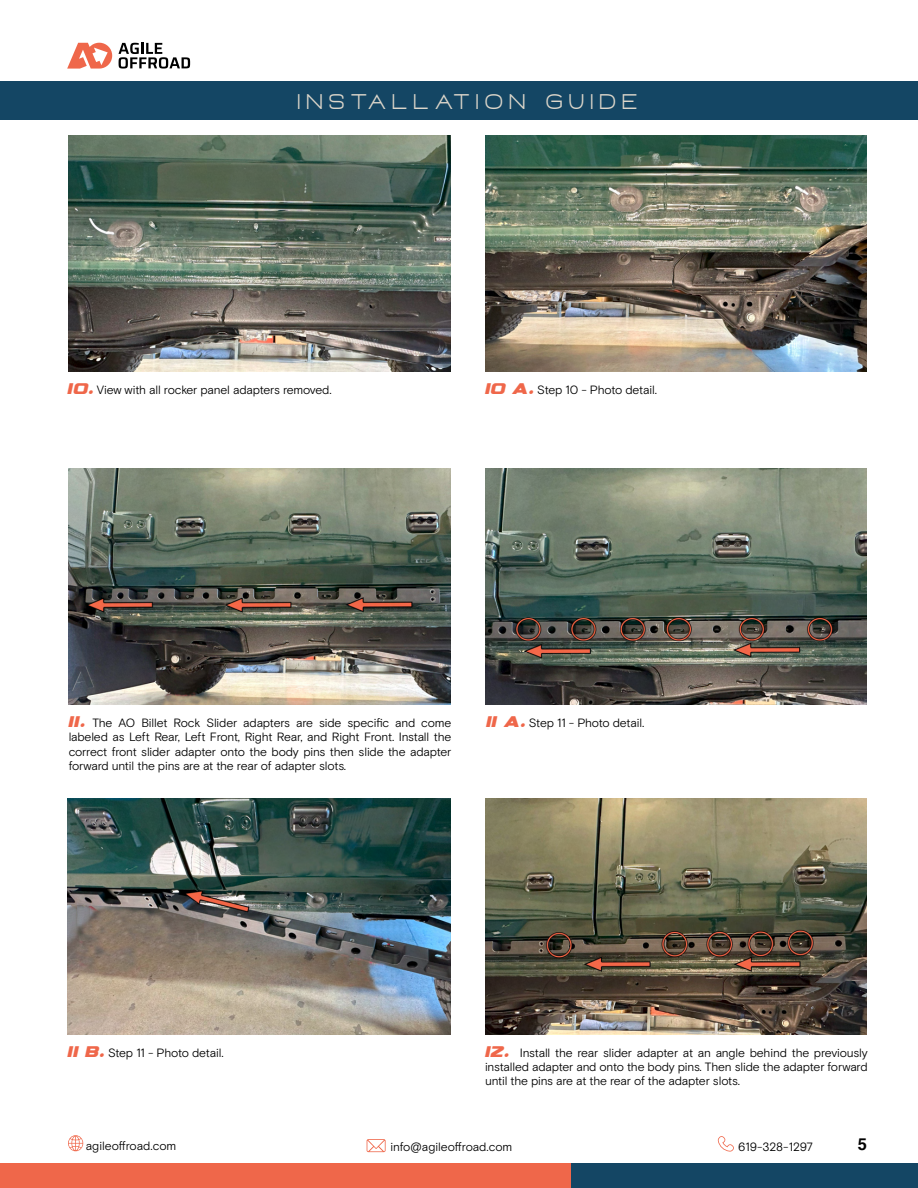
<style>
.page{position:relative;width:918px;height:1188px;background:#fff}
.page>*{position:absolute;margin:0;border:0;box-sizing:border-box;transform-origin:0 0}
.t1{font:500 21px "Neon";letter-spacing:.2em;color:#dcd6ca}
.t2{font:700 16.5px "Helvetica";color:#000}
.t3{font:12px/14.4px "Basis Grotesque Pro Off White";letter-spacing:-.02em;color:#000;text-align:justify}
.t4{font:12px "Basis Grotesque Pro Off White";color:#000}
.s1{font-family:"Renoric";font-size:18px;color:#ef674a}
</style>
<div class="page">
<svg style="left:68px;top:1135px;width:15px;height:16px"></svg>
<svg style="left:367px;top:1139px;width:19px;height:13px"></svg>
<svg style="left:718px;top:1136px;width:16px;height:16px"></svg>
<div style="left:570px;top:1164px;width:348px;height:24px;background:#144664"></div>
<div style="left:0;top:1164px;width:570px;height:24px;background:#ef674a"></div>
<svg style="left:119px;top:43px;width:71px;height:26px"></svg>
<svg style="left:67px;top:43px;width:45px;height:26px"></svg>
<div style="left:0;top:81px;width:918px;height:39px;background:#144664"></div>
<img style="left:69px;top:135px;width:381px;height:237px">
<img style="left:485px;top:135px;width:382px;height:237px">
<img style="left:69px;top:468px;width:381px;height:237px">
<img style="left:485px;top:468px;width:382px;height:237px">
<img style="left:68px;top:798px;width:382px;height:237px">
<img style="left:485px;top:798px;width:382px;height:237px">
<p class="t1" style="left:297px;top:89px;width:343px">INSTALLATION GUIDE</p>
<p class="t3" style="left:68px;top:383px;width:266px"><span class="s1">10.</span> View with all rocker panel adapters removed.</p>
<p class="t3" style="left:485px;top:383px;width:174px"><span class="s1">10 a.</span> Step 10 - Photo detail.</p>
<p class="t3" style="left:69px;top:716px;width:384px"><span class="s1">11.</span> The AO Billet Rock Slider adapters are side specific and come labeled as Left Rear, Left Front, Right Rear, and Right Front. Install the correct front slider adapter onto the body pins then slide the adapter forward until the pins are at the rear of adapter slots.</p>
<p class="t3" style="left:486px;top:716px;width:160px"><span class="s1">11 a.</span> Step 11 - Photo detail.</p>
<p class="t3" style="left:68px;top:1045px;width:158px"><span class="s1">11 B.</span> Step 11 - Photo detail.</p>
<p class="t3" style="left:485px;top:1045px;width:384px"><span class="s1">12.</span> Install the rear slider adapter at an angle behind the previously installed adapter and onto the body pins. Then slide the adapter forward until the pins are at the rear of the adapter slots.</p>
<p class="t3" style="left:86px;top:1139px;width:92px">agileoffroad.com</p>
<p class="t3" style="left:390px;top:1139px;width:123px">info@agileoffroad.com</p>
<p class="t4" style="left:738px;top:1139px;width:76px">619-328-1297</p>
<h2 class="t2" style="left:858px;top:1131px;width:11px">5</h2>
</div>
